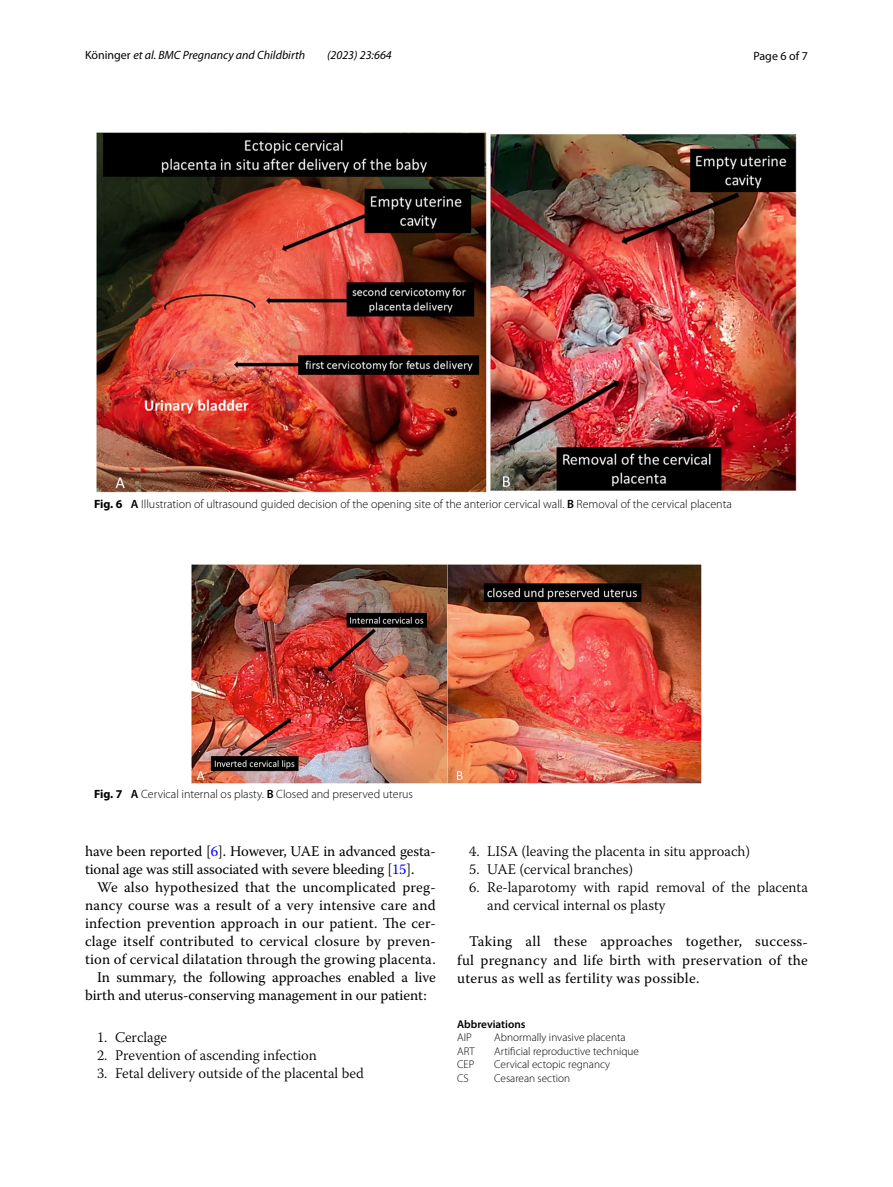
<style>
.page{position:relative;width:893px;height:1187px;background:#fff}
.page>*{position:absolute;margin:0;border:0;box-sizing:border-box;transform-origin:0 0}
.t1{font:14.7px/18px "Warnock Pro";letter-spacing:.01em;color:#000;text-align:justify}
.t2{font:300 14.7px/18px "Warnock Pro";color:#000}
.t3{font:14.7px/18px "Warnock Pro";letter-spacing:-.01em;color:#000}
.t4{font:300 12px "Myriad Pro";color:#000}
.t5{font:italic 12px "Myriad Pro";color:#000}
.t6{font:12px "Myriad Pro";color:#000}
.t7{font:300 11.25px "Myriad Pro";color:#000}
.t8{font:600 11.25px "Myriad Pro";color:#000}
.s1{font-style:normal}
.s2{font-weight:700}
.s3{font-weight:600}
.s4{color:#00f}
</style>
<div class="page">
<img style="left:96px;top:133px;width:701px;height:359px">
<img style="left:191px;top:564px;width:511px;height:219px">
<p class="t5" style="left:85px;top:48px;width:222px"><span class="s1">Köninger</span> et al. BMC Pregnancy and Childbirth</p>
<p class="t5" style="left:327px;top:48px;width:66px">(2023) 23:664</p>
<p class="t6" style="left:753px;top:48px;width:56px">Page 6 of 7</p>
<p class="t4" style="left:94px;top:497px;width:639px"><span class="s2">Fig. 6</span> <span class="s3">A</span> Illustration of ultrasound guided decision of the opening site of the anterior cervical wall. <span class="s3">B</span> Removal of the cervical placenta</p>
<p class="t4" style="left:94px;top:787px;width:320px"><span class="s2">Fig. 7</span> <span class="s3">A</span> Cervical internal os plasty. <span class="s3">B</span> Closed and preserved uterus</p>
<p class="t3" style="left:85px;top:841px;width:352px">have been reported [<span class="s4">6</span>]. However, UAE in advanced gesta&shy;tional age was still associated with severe bleeding [<span class="s4">15</span>].</p>
<p class="t1" style="left:97px;top:877px;width:340px">We also hypothesized that the uncomplicated preg-</p>
<p class="t1" style="left:85px;top:895px;width:352px">nancy course was a result of a very intensive care and</p>
<p class="t1" style="left:85px;top:913px;width:352px">infection prevention approach in our patient. The cer-</p>
<p class="t1" style="left:85px;top:931px;width:352px">clage itself contributed to cervical closure by preven-</p>
<p class="t1" style="left:85px;top:949px;width:352px">tion of cervical dilatation through the growing placenta.</p>
<p class="t1" style="left:97px;top:967px;width:340px">In summary, the following approaches enabled a live</p>
<p class="t1" style="left:85px;top:985px;width:343px">birth and uterus-conserving management in our patient:</p>
<p class="t2" style="left:97px;top:1027px;width:72px">1. Cerclage</p>
<p class="t2" style="left:97px;top:1045px;width:221px">2. Prevention of ascending infection</p>
<p class="t2" style="left:97px;top:1063px;width:269px">3. Fetal delivery outside of the placental bed</p>
<p class="t2" style="left:469px;top:841px;width:283px">4. LISA (leaving the placenta in situ approach)</p>
<p class="t2" style="left:469px;top:859px;width:166px">5. UAE (cervical branches)</p>
<p class="t2" style="left:487px;top:877px;width:322px;text-indent:-18px">6. Re-laparotomy with rapid removal of the placenta and cervical internal os plasty</p>
<p class="t1" style="left:457px;top:932px;width:352px;text-indent:12px">Taking all these approaches together, success&shy;ful pregnancy and life birth with preservation of the uterus as well as fertility was possible.</p>
<p class="t8" style="left:457px;top:1016px;width:70px">Abbreviations</p>
<p class="t7" style="left:457px;top:1031px;width:16px">AIP</p>
<p class="t7" style="left:494px;top:1031px;width:133px">Abnormally invasive placenta</p>
<p class="t7" style="left:457px;top:1044px;width:19px">ART</p>
<p class="t7" style="left:494px;top:1044px;width:146px">Artificial reproductive technique</p>
<p class="t7" style="left:457px;top:1058px;width:19px">CEP</p>
<p class="t7" style="left:494px;top:1058px;width:117px">Cervical ectopic regnancy</p>
<p class="t7" style="left:457px;top:1071px;width:13px">CS</p>
<p class="t7" style="left:494px;top:1071px;width:77px">Cesarean section</p>
</div>
